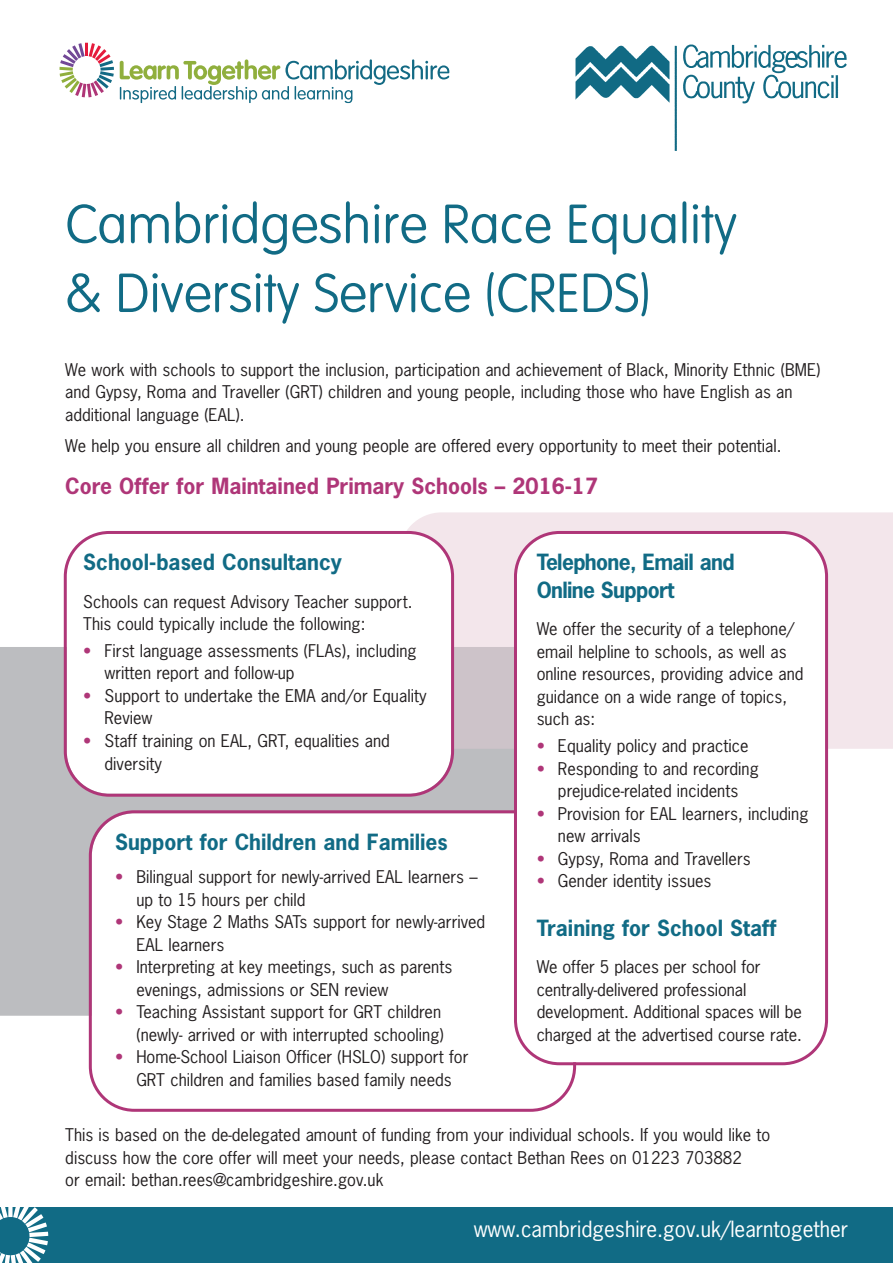
<style>
.page{position:relative;width:893px;height:1263px;background:#fff}
.page>*{position:absolute;margin:0;border:0;box-sizing:border-box;transform-origin:0 0}
.t1{font:100 54px/69px "VAG Rounded";color:#116b85}
.t2{font:700 21px "News Gothic";color:#116b85}
.t3{font:700 21px "News Gothic";color:#af3678}
.t4{font:21px "News Gothic";color:#fff}
.t5{font:700 21px/27.8px "News Gothic";letter-spacing:-.03em;color:#116b85}
.t6{font:16.5px/22.5px "News Gothic";color:#231f20}
.s1{color:#af3678}
</style>
<div class="page">
<div style="left:0;top:647px;width:514px;height:369px;background:#bcbdc0"></div>
<div style="left:406px;top:512px;width:487px;height:237px;background:#f3e6eb"></div>
<div style="left:454px;top:647px;width:60px;height:102px;background:#cdc3c9"></div>
<svg style="left:89px;top:810px;width:487px;height:302px"></svg>
<svg style="left:514px;top:531px;width:314px;height:534px"></svg>
<svg style="left:64px;top:531px;width:390px;height:266px"></svg>
<img style="left:575px;top:44px;width:272px;height:107px">
<svg style="left:59px;top:43px;width:55px;height:54px"></svg>
<svg style="left:120px;top:59px;width:330px;height:44px"></svg>
<div style="left:0;top:1208px;width:893px;height:55px;background:#116b85"></div>
<svg style="left:0;top:1208px;width:48px;height:55px"></svg>
<h1 class="t1" style="left:65px;top:193px;width:673px">Cambridgeshire Race Equality &amp; Diversity Service (CREDS)</h1>
<p class="t6" style="left:65px;top:359px;width:757px">We work with schools to support the inclusion, participation and achievement of Black, Minority Ethnic (BME) and Gypsy, Roma and Traveller (GRT) children and young people, including those who have English as an additional language (EAL).</p>
<p class="t6" style="left:65px;top:435px;width:718px">We help you ensure all children and young people are offered every opportunity to meet their potential.</p>
<p class="t3" style="left:65px;top:474px;width:534px">Core Offer for Maintained Primary Schools – 2016-17</p>
<p class="t2" style="left:83px;top:551px;width:260px">School-based Consultancy</p>
<p class="t6" style="left:83px;top:591px;width:331px">Schools can request Advisory Teacher support.<br>This could typically include the following:</p>
<p class="t6" style="left:105px;top:640px;width:313px;text-indent:-21px"><span class="s1">•</span> First language assessments (FLAs), including written report and follow-up</p>
<p class="t6" style="left:105px;top:685px;width:323px;text-indent:-21px"><span class="s1">•</span> Support to undertake the EMA and/or Equality<br>Review</p>
<p class="t6" style="left:105px;top:730px;width:287px;text-indent:-21px"><span class="s1">•</span> Staff training on EAL, GRT, equalities and diversity</p>
<p class="t2" style="left:115px;top:831px;width:334px">Support for Children and Families</p>
<p class="t6" style="left:136px;top:866px;width:343px;text-indent:-21px"><span class="s1">•</span> Bilingual support for newly-arrived EAL learners – up to 15 hours per child</p>
<p class="t6" style="left:136px;top:911px;width:350px;text-indent:-21px"><span class="s1">•</span> Key Stage 2 Maths SATs support for newly-arrived<br>EAL learners</p>
<p class="t6" style="left:136px;top:956px;width:317px;text-indent:-21px"><span class="s1">•</span> Interpreting at key meetings, such as parents evenings, admissions or SEN review</p>
<p class="t6" style="left:115px;top:1001px;width:330px;text-align:right"><span class="s1">•</span> Teaching Assistant support for GRT children (newly- arrived or with interrupted schooling)</p>
<p class="t6" style="left:115px;top:1046px;width:355px;text-align:center"><span class="s1">•</span> Home-School Liaison Officer (HSLO) support for<br>GRT children and families based family needs</p>
<p class="t5" style="left:537px;top:549px;width:200px">Telephone, Email and<br>Online Support</p>
<p class="t6" style="left:537px;top:618px;width:268px">We offer the security of a telephone/ email helpline to schools, as well as online resources, providing advice and guidance on a wide range of topics, such as:</p>
<p class="t6" style="left:537px;top:735px;width:213px"><span class="s1">•</span> Equality policy and practice</p>
<p class="t6" style="left:537px;top:758px;width:224px;text-align:center"><span class="s1">•</span> Responding to and recording prejudice-related incidents</p>
<p class="t6" style="left:558px;top:803px;width:252px;text-indent:-21px"><span class="s1">•</span> Provision for EAL learners, including new arrivals</p>
<p class="t6" style="left:537px;top:848px;width:215px"><span class="s1">•</span> Gypsy, Roma and Travellers</p>
<p class="t6" style="left:537px;top:870px;width:176px"><span class="s1">•</span> Gender identity issues</p>
<p class="t2" style="left:537px;top:916px;width:241px">Training for School Staff</p>
<p class="t6" style="left:537px;top:956px;width:267px">We offer 5 places per school for centrally-delivered professional development. Additional spaces will be charged at the advertised course rate.</p>
<p class="t6" style="left:65px;top:1124px;width:707px">This is based on the de-delegated amount of funding from your individual schools. If you would like to discuss how the core offer will meet your needs, please contact Bethan Rees on 01223 703882<br>or email: bethan.rees@cambridgeshire.gov.uk</p>
<p class="t4" style="left:474px;top:1218px;width:376px">www.cambridgeshire.gov.uk/learntogether</p>
</div>
